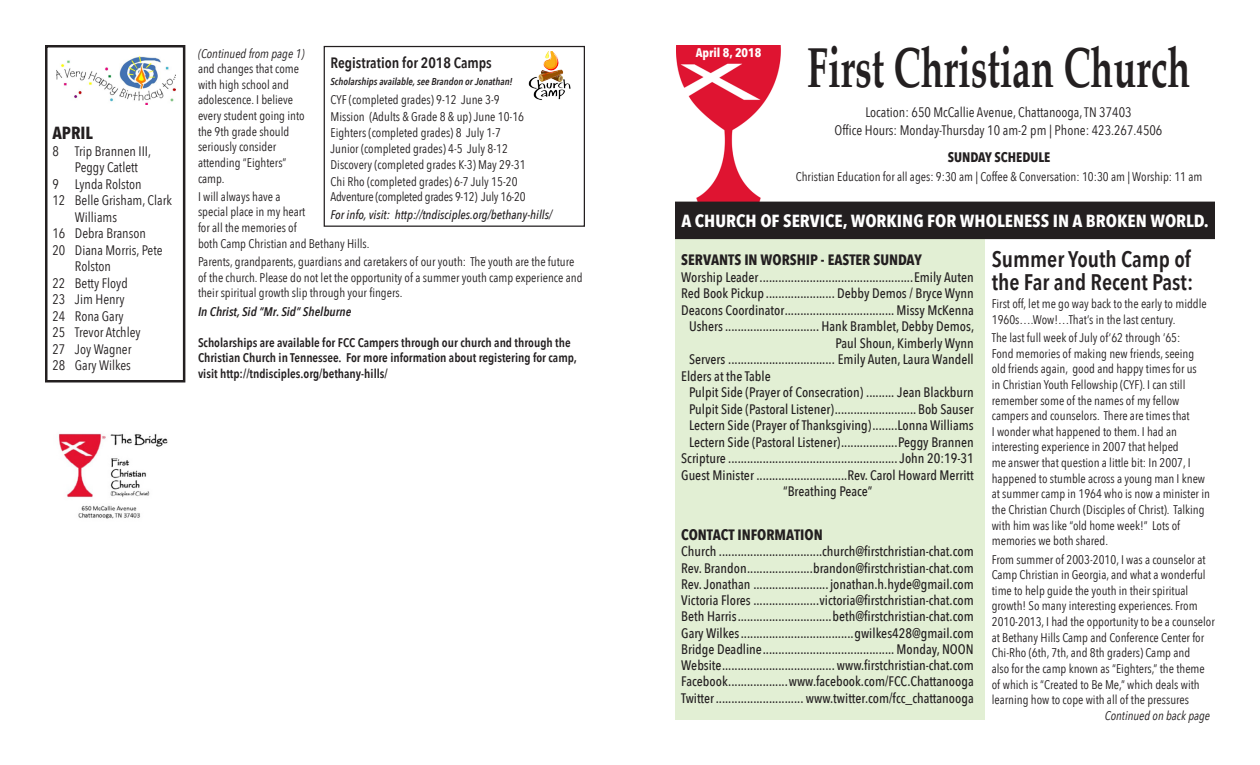
<style>
.page{position:relative;width:1260px;height:765px;background:#fff}
.page>*{position:absolute;margin:0;border:0;box-sizing:border-box;transform-origin:0 0}
.t1{font:700 56.25px "Palatino";color:#231f20;scale:.67 1}
.text_11{font:600 22.5px/22.5px "Avenir Next Condensed";color:#231f20}
.t2{font:700 17.5px "Avenir Next Condensed";color:#fff;scale:1.05 1}
.t3{font:700 17.5px "Avenir Next Condensed";color:#231f20}
.t4{font:700 15px "Avenir Next Condensed";color:#231f20}
.text_11-2{font:600 15px "Avenir Next Condensed";color:#231f20}
.t5{font:500 13.75px "Avenir Next Condensed";color:#231f20}
.t6{font:13.75px "Avenir Next Condensed";color:#231f20}
.t7{font:700 13.75px "Avenir Next Condensed";color:#231f20}
.text_11-3{font:12.5px/15.6px "Avenir Next Condensed";color:#231f20}
.text_11-4{font:600 12.5px/15.6px "Avenir Next Condensed";color:#231f20}
.text_11-5{font:italic 500 12.5px "Avenir Next Condensed";color:#231f20}
.text_11-6{font:italic 600 12.5px "Avenir Next Condensed";color:#231f20}
.text_11-7{font:italic 12.5px "Avenir Next Condensed";color:#231f20}
.t8{font:700 12.5px "Avenir Next Condensed";color:#fff}
.text_11-8{font:italic 600 10px "Avenir Next Condensed";color:#231f20}
.s1{font-style:italic}
</style>
<div class="page">
<div style="left:675px;top:239px;width:310px;height:481px;background:#e2efd4"></div>
<img style="left:676px;top:45px;width:107px;height:157px">
<div style="left:675px;top:202px;width:540px;height:37px;background:#231f20"></div>
<img style="left:58px;top:433px;width:110px;height:86px">
<img style="left:56px;top:56px;width:119px;height:49px">
<div style="left:45px;top:45px;width:140px;height:337px;border:2px solid #231f20"></div>
<div style="left:324px;top:46px;width:261px;height:181px;border:1px solid #231f20"></div>
<img style="left:528px;top:51px;width:43px;height:49px">
<p class="t3" style="left:52px;top:123px;width:42px">APRIL</p>
<p class="t6" style="left:52px;top:139px;width:100px">8 Trip Brannen III,</p>
<p class="t6" style="left:75px;top:156px;width:65px">Peggy Catlett</p>
<p class="t6" style="left:52px;top:172px;width:91px">9 Lynda Rolston</p>
<p class="t6" style="left:52px;top:189px;width:121px">12 Belle Grisham, Clark</p>
<p class="t6" style="left:75px;top:205px;width:44px">Williams</p>
<p class="t6" style="left:52px;top:222px;width:95px">16 Debra Branson</p>
<p class="t6" style="left:52px;top:238px;width:112px">20 Diana Morris, Pete</p>
<p class="t6" style="left:75px;top:255px;width:38px">Rolston</p>
<p class="t6" style="left:52px;top:271px;width:77px">22 Betty Floyd</p>
<p class="t6" style="left:52px;top:288px;width:74px">23 Jim Henry</p>
<p class="t6" style="left:52px;top:304px;width:73px">24 Rona Gary</p>
<p class="t6" style="left:52px;top:321px;width:90px">25 Trevor Atchley</p>
<p class="t6" style="left:52px;top:337px;width:81px">27 Joy Wagner</p>
<p class="t6" style="left:52px;top:354px;width:80px">28 Gary Wilkes</p>
<p class="text_11-3" style="left:198px;top:45px;width:108px"><span class="s1">(Continued from page 1) </span>and changes that come with high school and adolescence. I believe every student going into the 9th grade should seriously consider attending “Eighters” camp.</p>
<p class="text_11-3" style="left:198px;top:188px;width:173px">I will always have a<br>special place in my heart<br>for all the memories of<br>both Camp Christian and Bethany Hills.</p>
<p class="text_11-3" style="left:198px;top:253px;width:386px">Parents, grandparents, guardians and caretakers of our youth: The youth are the future of the church. Please do not let the opportunity of a summer youth camp experience and their spiritual growth slip through your fingers.</p>
<p class="text_11-6" style="left:198px;top:304px;width:155px">In Christ, Sid “Mr. Sid” Shelburne</p>
<p class="text_11-4" style="left:198px;top:334px;width:380px">Scholarships are available for FCC Campers through our church and through the<br>Christian Church in Tennessee. For more information about registering for camp, visit http://tndisciples.org/bethany-hills/</p>
<p class="text_11-2" style="left:331px;top:50px;width:163px">Registration for 2018 Camps</p>
<p class="text_11-8" style="left:331px;top:76px;width:184px">Scholarships available, see Brandon or Jonathan!</p>
<p class="text_11-3" style="left:331px;top:91px;width:197px;line-height:16.1px">CYF (completed grades) 9-12 June 3-9<br>Mission (Adults &amp; Grade 8 &amp; up) June 10-16<br>Eighters (completed grades) 8 July 1-7<br>Junior (completed grades) 4-5 July 8-12<br>Discovery (completed grades K-3) May 29-31<br>Chi Rho (completed grades) 6-7 July 15-20<br>Adventure (completed grades 9-12) July 16-20</p>
<p class="text_11-5" style="left:331px;top:207px;width:223px">For info, visit: http://tndisciples.org/bethany-hills/</p>
<p class="t8" style="left:696px;top:45px;width:67px">April 8, 2018</p>
<p class="t1" style="left:807px;top:20px;width:573px">First Christian Church</p>
<p class="t6" style="left:865px;top:100px;width:268px">Location: 650 McCallie Avenue, Chattanooga, TN 37403</p>
<p class="t6" style="left:835px;top:119px;width:329px">Office Hours: Monday-Thursday 10 am-2 pm | Phone: 423.267.4506</p>
<p class="t7" style="left:948px;top:149px;width:104px">SUNDAY SCHEDULE</p>
<p class="text_11-3" style="left:796px;top:168px;width:408px">Christian Education for all ages: 9:30 am | Coffee &amp; Conversation: 10:30 am | Worship: 11 am</p>
<p class="t2" style="left:682px;top:210px;width:504px">A CHURCH OF SERVICE, WORKING FOR WHOLENESS IN A BROKEN WORLD.</p>
<p class="t4" style="left:681px;top:251px;width:242px">SERVANTS IN WORSHIP - EASTER SUNDAY</p>
<p class="t5" style="left:681px;top:269px;width:294px">Worship Leader.................................................Emily Auten</p>
<p class="t5" style="left:681px;top:285px;width:294px">Red Book Pickup ...................... Debby Demos / Bryce Wynn</p>
<p class="t5" style="left:681px;top:302px;width:294px">Deacons Coordinator................................... Missy McKenna</p>
<p class="t5" style="left:689px;top:318px;width:287px">Ushers.............................. Hank Bramblet, Debby Demos,</p>
<p class="t5" style="left:836px;top:335px;width:140px">Paul Shoun, Kimberly Wynn</p>
<p class="t5" style="left:689px;top:351px;width:286px">Servers .................................. Emily Auten, Laura Wandell</p>
<p class="t5" style="left:681px;top:368px;width:91px">Elders at the Table</p>
<p class="t5" style="left:689px;top:384px;width:286px">Pulpit Side (Prayer of Consecration) ......... Jean Blackburn</p>
<p class="t5" style="left:689px;top:401px;width:286px">Pulpit Side (Pastoral Listener).......................... Bob Sauser</p>
<p class="t5" style="left:689px;top:417px;width:286px">Lectern Side (Prayer of Thanksgiving)........Lonna Williams</p>
<p class="t5" style="left:689px;top:434px;width:286px">Lectern Side (Pastoral Listener)..................Peggy Brannen</p>
<p class="t5" style="left:681px;top:450px;width:294px">Scripture ......................................................John 20:19-31</p>
<p class="t5" style="left:681px;top:467px;width:294px">Guest Minister .............................Rev. Carol Howard Merritt</p>
<p class="t5" style="left:783px;top:483px;width:91px">“Breathing Peace”</p>
<p class="t4" style="left:681px;top:526px;width:143px">CONTACT INFORMATION</p>
<p class="t5" style="left:681px;top:543px;width:294px">Church .................................church@firstchristian-chat.com</p>
<p class="t5" style="left:681px;top:560px;width:294px">Rev. Brandon.....................brandon@firstchristian-chat.com</p>
<p class="t5" style="left:681px;top:576px;width:294px">Rev. Jonathan ........................jonathan.h.hyde@gmail.com</p>
<p class="t5" style="left:681px;top:592px;width:294px">Victoria Flores .....................victoria@firstchristian-chat.com</p>
<p class="t5" style="left:681px;top:608px;width:294px">Beth Harris..............................beth@firstchristian-chat.com</p>
<p class="t5" style="left:681px;top:625px;width:294px">Gary Wilkes....................................gwilkes428@gmail.com</p>
<p class="t5" style="left:681px;top:641px;width:294px">Bridge Deadline.......................................... Monday, NOON</p>
<p class="t5" style="left:681px;top:657px;width:294px">Website....................................www.firstchristian-chat.com</p>
<p class="t5" style="left:681px;top:673px;width:294px">Facebook...................www.facebook.com/FCC.Chattanooga</p>
<p class="t5" style="left:681px;top:690px;width:294px">Twitter............................ www.twitter.com/fcc_chattanooga</p>
<p class="text_11" style="left:992px;top:248px;width:203px">Summer Youth Camp of the Far and Recent Past:</p>
<p class="text_11-3" style="left:992px;top:295px;width:216px">First off, let me go way back to the early to middle<br>1960s….Wow!…That’s in the last century.</p>
<p class="text_11-3" style="left:992px;top:329px;width:220px">The last full week of July of’62 through ’65:<br>Fond memories of making new friends, seeing old friends again, good and happy times for us<br>in Christian Youth Fellowship (CYF). I can still remember some of the names of my fellow campers and counselors. There are times that<br>I wonder what happened to them. I had an interesting experience in 2007 that helped<br>me answer that question a little bit: In 2007, I happened to stumble across a young man I knew at summer camp in 1964 who is now a minister in the Christian Church (Disciples of Christ). Talking with him was like “old home week!” Lots of memories we both shared.</p>
<p class="text_11-3" style="left:992px;top:551px;width:215px">From summer of 2003-2010, I was a counselor at</p>
<p class="text_11-3" style="left:992px;top:566px;width:215px">Camp Christian in Georgia, and what a wonderful</p>
<p class="text_11-3" style="left:992px;top:582px;width:198px">time to help guide the youth in their spiritual</p>
<p class="text_11-3" style="left:992px;top:598px;width:207px">growth! So many interesting experiences. From</p>
<p class="text_11-3" style="left:992px;top:613px;width:225px">2010-2013, I had the opportunity to be a counselor</p>
<p class="text_11-3" style="left:992px;top:629px;width:214px">at Bethany Hills Camp and Conference Center for</p>
<p class="text_11-3" style="left:992px;top:644px;width:200px">Chi-Rho (6th, 7th, and 8th graders) Camp and</p>
<p class="text_11-3" style="left:992px;top:660px;width:215px">also for the camp known as “Eighters,” the theme</p>
<p class="text_11-3" style="left:992px;top:676px;width:209px">of which is “Created to Be Me,” which deals with</p>
<p class="text_11-3" style="left:992px;top:691px;width:199px">learning how to cope with all of the pressures</p>
<p class="text_11-7" style="left:1105px;top:708px;width:107px">Continued on back page</p>
</div>
